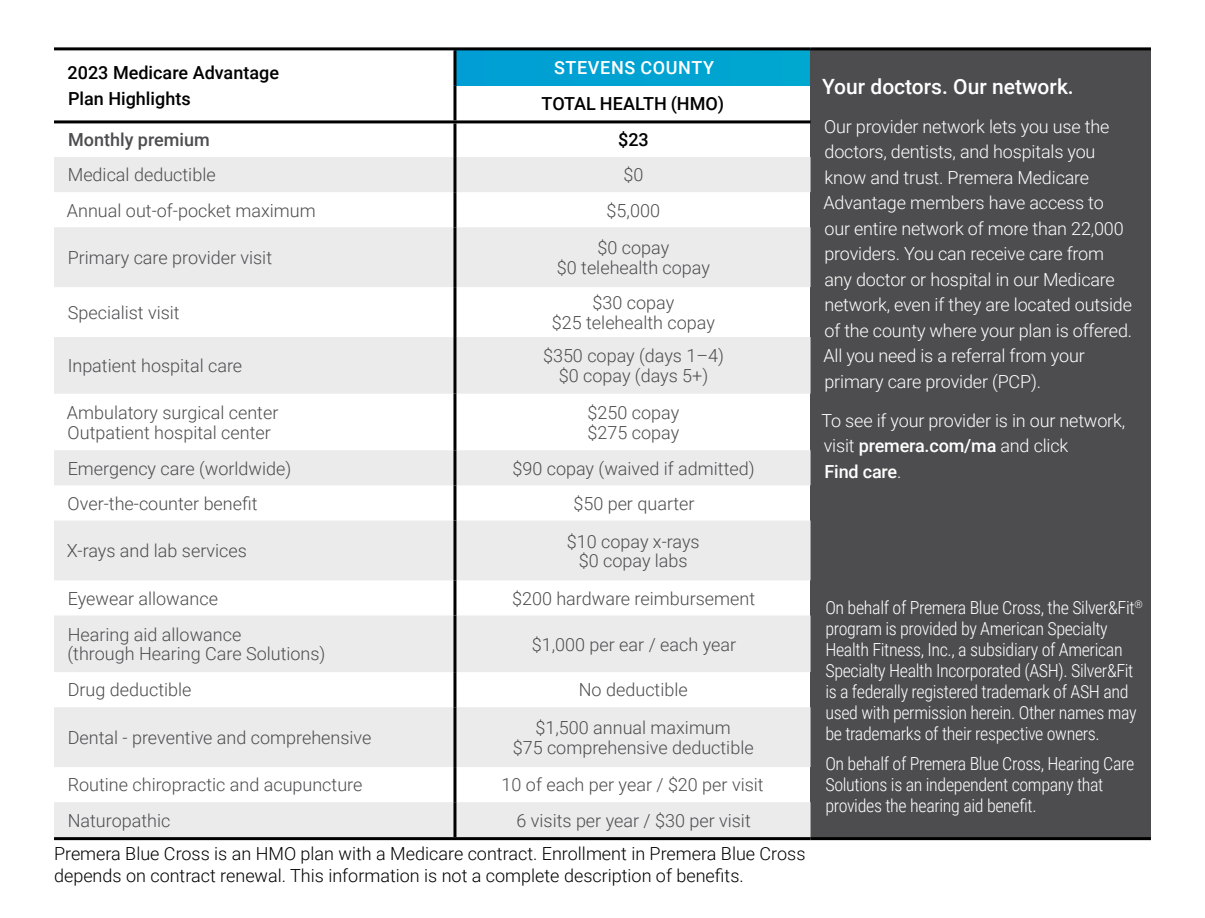
<style>
.page{position:relative;width:1205px;height:918px;background:#fff}
.page>*{position:absolute;margin:0;border:0;box-sizing:border-box;transform-origin:0 0}
.t1{font:500 21px "Roboto";color:#fff}
.t2{font:300 18px/19.5px "Roboto";color:#4d4d4f}
.t3{font:300 18px/25.5px "Roboto";letter-spacing:-.01em;color:#fff}
.t4{font:300 18px/21px "Roboto Condensed";letter-spacing:-.02em;color:#fff}
.t5{font:300 18px/21.6px "Roboto";color:#000}
.t6{font:500 18px "Roboto";color:#000}
.t7{font:500 18px "Roboto";color:#4d4d4f}
.t8{font:500 18px "Roboto";letter-spacing:.035em;color:#fff}
.s1{font-weight:500}
</style>
<div class="page">
<div style="left:455px;top:49px;width:355px;height:36px;background:#00a2d2"></div>
<div style="left:810px;top:49px;width:340px;height:790px;background:#4d4d4f"></div>
<svg style="left:54px;top:157px;width:756px;height:680px;fill:#ebebec"></svg>
<hr style="left:455px;top:120px;width:355px;height:3px;background:#000">
<hr style="left:455px;top:47px;width:355px;height:3px;background:#000">
<hr style="left:810px;top:47px;width:340px;height:3px;background:#000">
<hr style="left:453px;top:123px;width:3px;height:34px;background:#000">
<hr style="left:453px;top:157px;width:3px;height:35px;background:#000">
<hr style="left:453px;top:192px;width:3px;height:35px;background:#000">
<hr style="left:453px;top:227px;width:3px;height:60px;background:#000">
<hr style="left:453px;top:287px;width:3px;height:50px;background:#000">
<hr style="left:453px;top:337px;width:3px;height:57px;background:#000">
<hr style="left:453px;top:394px;width:3px;height:56px;background:#000">
<hr style="left:453px;top:450px;width:3px;height:35px;background:#000">
<hr style="left:453px;top:485px;width:3px;height:36px;background:#000">
<hr style="left:453px;top:521px;width:3px;height:59px;background:#000">
<hr style="left:453px;top:580px;width:3px;height:35px;background:#000">
<hr style="left:453px;top:615px;width:3px;height:57px;background:#000">
<hr style="left:453px;top:672px;width:3px;height:35px;background:#000">
<hr style="left:453px;top:707px;width:3px;height:60px;background:#000">
<hr style="left:453px;top:767px;width:3px;height:35px;background:#000">
<hr style="left:54px;top:47px;width:401px;height:3px;background:#000">
<hr style="left:453px;top:50px;width:3px;height:35px;background:#000">
<hr style="left:453px;top:85px;width:3px;height:35px;background:#000">
<hr style="left:54px;top:120px;width:401px;height:3px;background:#000">
<hr style="left:810px;top:837px;width:340px;height:3px;background:#000">
<hr style="left:453px;top:802px;width:3px;height:35px;background:#000">
<hr style="left:54px;top:837px;width:401px;height:3px;background:#000">
<hr style="left:455px;top:837px;width:355px;height:3px;background:#000">
<p class="t6" style="left:68px;top:60px;width:213px">2023 Medicare Advantage</p>
<p class="t6" style="left:68px;top:86px;width:124px">Plan Highlights</p>
<p class="t8" style="left:554px;top:55px;width:161px">STEVENS COUNTY</p>
<p class="t6" style="left:541px;top:91px;width:184px">TOTAL HEALTH (HMO)</p>
<p class="t7" style="left:68px;top:127px;width:143px">Monthly premium</p>
<p class="t6" style="left:618px;top:127px;width:32px">$23</p>
<p class="t2" style="left:68px;top:165px;width:149px">Medical deductible</p>
<p class="t2" style="left:623px;top:165px;width:21px">$0</p>
<p class="t2" style="left:67px;top:200px;width:250px">Annual out-of-pocket maximum</p>
<p class="t2" style="left:606px;top:200px;width:55px">$5,000</p>
<p class="t2" style="left:68px;top:247px;width:206px">Primary care provider visit</p>
<p class="t2" style="left:597px;top:237px;width:73px">$0 copay</p>
<p class="t2" style="left:557px;top:257px;width:155px">$0 telehealth copay</p>
<p class="t2" style="left:68px;top:302px;width:113px">Specialist visit</p>
<p class="t2" style="left:68px;top:355px;width:176px">Inpatient hospital care</p>
<p class="t2" style="left:592px;top:292px;width:83px">$30 copay</p>
<p class="t2" style="left:552px;top:312px;width:165px">$25 telehealth copay</p>
<p class="t2" style="left:543px;top:346px;width:182px">$350 copay (days 1–4)</p>
<p class="t2" style="left:558px;top:365px;width:151px">$0 copay (days 5+)</p>
<p class="t2" style="left:67px;top:402px;width:213px">Ambulatory surgical center<br>Outpatient hospital center</p>
<p class="t2" style="left:587px;top:402px;width:93px">$250 copay</p>
<p class="t2" style="left:587px;top:422px;width:93px">$275 copay</p>
<p class="t2" style="left:68px;top:458px;width:225px">Emergency care (worldwide)</p>
<p class="t2" style="left:512px;top:458px;width:244px">$90 copay (waived if admitted)</p>
<p class="t2" style="left:68px;top:493px;width:191px">Over-the-counter benefit</p>
<p class="t2" style="left:573px;top:493px;width:123px">$50 per quarter</p>
<p class="t2" style="left:67px;top:540px;width:181px">X-rays and lab services</p>
<p class="t2" style="left:566px;top:531px;width:134px">$10 copay x-rays</p>
<p class="t2" style="left:578px;top:550px;width:110px">$0 copay labs</p>
<p class="t2" style="left:68px;top:588px;width:152px">Eyewear allowance</p>
<p class="t2" style="left:512px;top:588px;width:244px">$200 hardware reimbursement</p>
<p class="t2" style="left:67px;top:624px;width:259px">Hearing aid allowance<br>(through Hearing Care Solutions)</p>
<p class="t2" style="left:532px;top:634px;width:206px">$1,000 per ear / each year</p>
<p class="t2" style="left:68px;top:680px;width:125px">Drug deductible</p>
<p class="t2" style="left:578px;top:680px;width:110px">No deductible</p>
<p class="t2" style="left:68px;top:727px;width:305px">Dental - preventive and comprehensive</p>
<p class="t2" style="left:535px;top:717px;width:197px">$1,500 annual maximum</p>
<p class="t2" style="left:512px;top:737px;width:242px">$75 comprehensive deductible</p>
<p class="t2" style="left:68px;top:775px;width:296px">Routine chiropractic and acupuncture</p>
<p class="t2" style="left:501px;top:775px;width:263px">10 of each per year / $20 per visit</p>
<p class="t2" style="left:68px;top:810px;width:104px">Naturopathic</p>
<p class="t2" style="left:516px;top:810px;width:236px">6 visits per year / $30 per visit</p>
<p class="t5" style="left:54px;top:842px;width:752px">Premera Blue Cross is an HMO plan with a Medicare contract. Enrollment in Premera Blue Cross depends on contract renewal. This information is not a complete description of benefits.</p>
<p class="t1" style="left:822px;top:72px;width:253px">Your doctors. Our network.</p>
<p class="t3" style="left:823px;top:113px;width:310px">Our provider network lets you use the doctors, dentists, and hospitals you know and trust. Premera Medicare Advantage members have access to our entire network of more than 22,000 providers. You can receive care from any doctor or hospital in our Medicare network, even if they are located outside of the county where your plan is offered.<br>All you need is a referral from your primary care provider (PCP).</p>
<p class="t3" style="left:821px;top:407px;width:305px">To see if your provider is in our network, visit <span class="s1">premera.com/ma</span> and click<br><span class="s1">Find care</span>.</p>
<p class="t4" style="left:825px;top:597px;width:319px">On behalf of Premera Blue Cross, the Silver&amp;Fit<sup>® </sup>program is provided by American Specialty Health Fitness, Inc., a subsidiary of American Specialty Health Incorporated (ASH). Silver&amp;Fit is a federally registered trademark of ASH and used with permission herein. Other names may be trademarks of their respective owners.</p>
<p class="t4" style="left:825px;top:753px;width:310px">On behalf of Premera Blue Cross, Hearing Care<br>Solutions is an independent company that provides the hearing aid benefit.</p>
</div>
